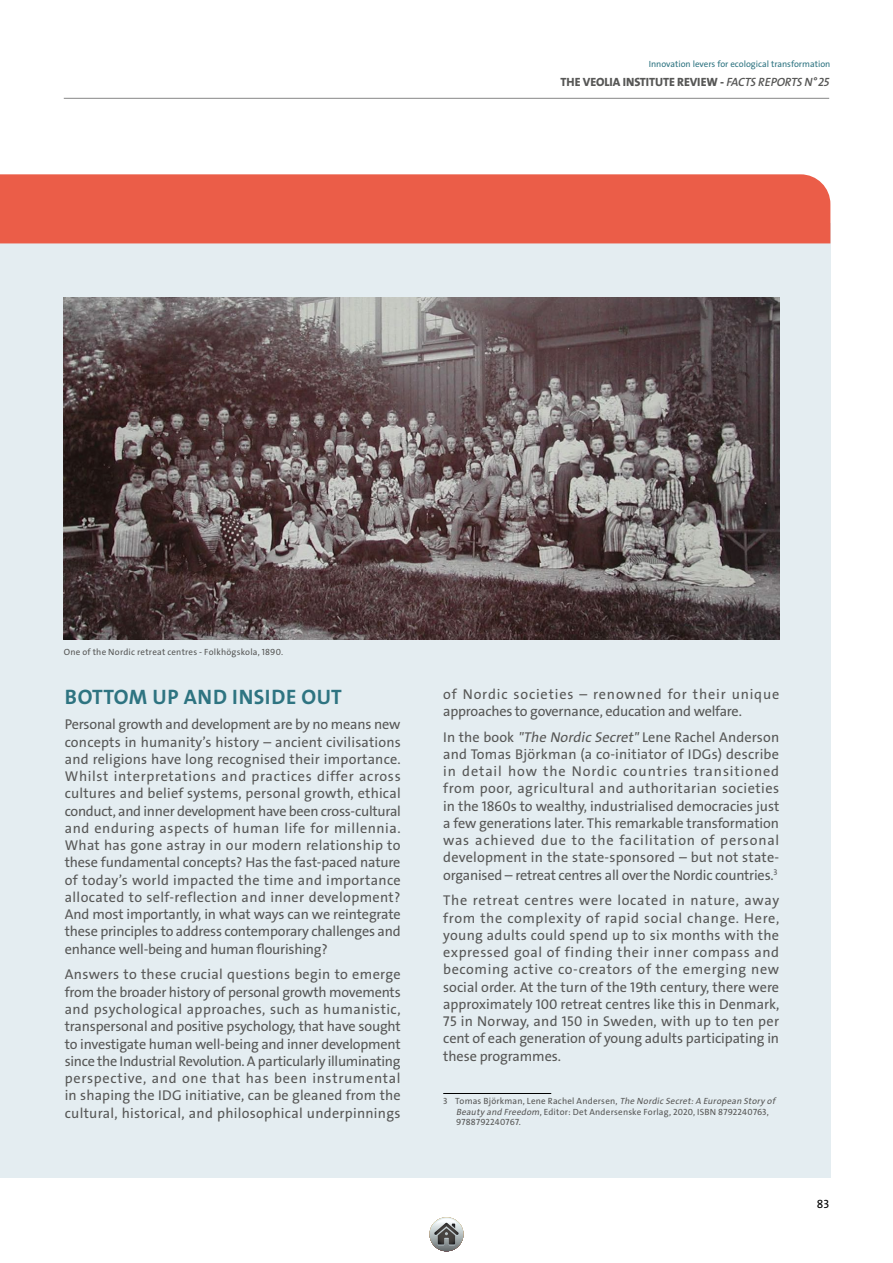
<style>
.page{position:relative;width:893px;height:1263px;background:#fff}
.page>*{position:absolute;margin:0;border:0;box-sizing:border-box;transform-origin:0 0}
.t1{font:21px "The Sans Veolia W7 Bld";letter-spacing:.025em;color:#2e7481}
.t2{font:14.25px/17.2px "The Sans Veolia W5 Pla";letter-spacing:-.015em;color:#575756;text-align:justify}
.t3{font:12px "The Sans Veolia W8 Ex Bld";letter-spacing:-.005em;color:#575756}
.t4{font:12px "The Sans Veolia W5 Pla";color:#000}
.t5{font:9px/10.5px "The Sans Veolia W5 Pla";letter-spacing:.025em;color:#575756}
.t6{font:9px "The Sans Veolia W5 Pla";color:#2e7481}
.s1{font-family:"The Sans Veolia W6 Se Bld It"}
.s2{font-style:italic}
</style>
<div class="page">
<div style="left:0;top:224px;width:830px;height:954px;background:#e4edf1"></div>
<img style="left:64px;top:298px;width:715px;height:341px">
<div style="left:0;top:174px;width:830px;height:69px;background:#eb5d48"></div>
<hr style="left:443px;top:1093px;width:108px;height:1px;background:#000">
<hr style="left:64px;top:98px;width:765px;height:1px;background:#878787">
<svg style="left:429px;top:1217px;width:34px;height:34px"></svg>
<svg style="left:433px;top:1218px;width:26px;height:27px"></svg>
<p class="t6" style="left:649px;top:58px;width:183px">Innovation levers for ecological transformation</p>
<p class="t3" style="left:561px;top:74px;width:270px">THE VEOLIA INSTITUTE REVIEW - <span class="s1">FACTS REPORTS N°25</span></p>
<p class="t5" style="left:64px;top:646px;width:221px">One of the Nordic retreat centres - Folkhögskola, 1890.</p>
<h1 class="t1" style="left:65px;top:683px;width:278px">BOTTOM UP AND INSIDE OUT</h1>
<p class="t2" style="left:65px;top:716px;width:338px">Personal growth and development are by no means new concepts in humanity’s history – ancient civilisations and religions have long recognised their importance.<br>Whilst interpretations and practices differ across cultures and belief systems, personal growth, ethical conduct, and inner development have been cross-cultural and enduring aspects of human life for millennia.<br>What has gone astray in our modern relationship to these fundamental concepts? Has the fast-paced nature of today’s world impacted the time and importance allocated to self-reflection and inner development?<br>And most importantly, in what ways can we reintegrate these principles to address contemporary challenges and enhance well-being and human flourishing?</p>
<p class="t2" style="left:65px;top:966px;width:337px">Answers to these crucial questions begin to emerge from the broader history of personal growth movements and psychological approaches, such as humanistic, transpersonal and positive psychology, that have sought to investigate human well-being and inner development since the Industrial Revolution. A particularly illuminating perspective, and one that has been instrumental in shaping the IDG initiative, can be gleaned from the cultural, historical, and philosophical underpinnings</p>
<p class="t2" style="left:443px;top:685px;width:338px">of Nordic societies – renowned for their unique approaches to governance, education and welfare.</p>
<p class="t2" style="left:443px;top:728px;width:338px">In the book <span class="s2">"The Nordic Secret"</span>Lene Rachel Anderson and Tomas Björkman (a co-initiator of IDGs) describe in detail how the Nordic countries transitioned from poor, agricultural and authoritarian societies in the 1860s to wealthy, industrialised democracies just a few generations later. This remarkable transformation was achieved due to the facilitation of personal development in the state-sponsored – but not state&shy;organised – retreat centres all over the Nordic countries.<sup>3</sup></p>
<p class="t2" style="left:443px;top:892px;width:338px">The retreat centres were located in nature, away from the complexity of rapid social change. Here, young adults could spend up to six months with the expressed goal of finding their inner compass and becoming active co-creators of the emerging new social order. At the turn of the 19th century, there were approximately 100 retreat centres like this in Denmark, 75 in Norway, and 150 in Sweden, with up to ten per cent of each generation of young adults participating in these programmes.</p>
<p class="t5" style="left:456px;top:1096px;width:323px;text-indent:-13px">3 Tomas Björkman, Lene Rachel Andersen, <span class="s2">The Nordic Secret:A European Story of<br>Beauty and Freedom</span>, Editor: Det Andersenske Forlag, 2020, ISBN 8792240763,<br>9788792240767.</p>
<p class="t4" style="left:817px;top:1196px;width:14px">83</p>
</div>
